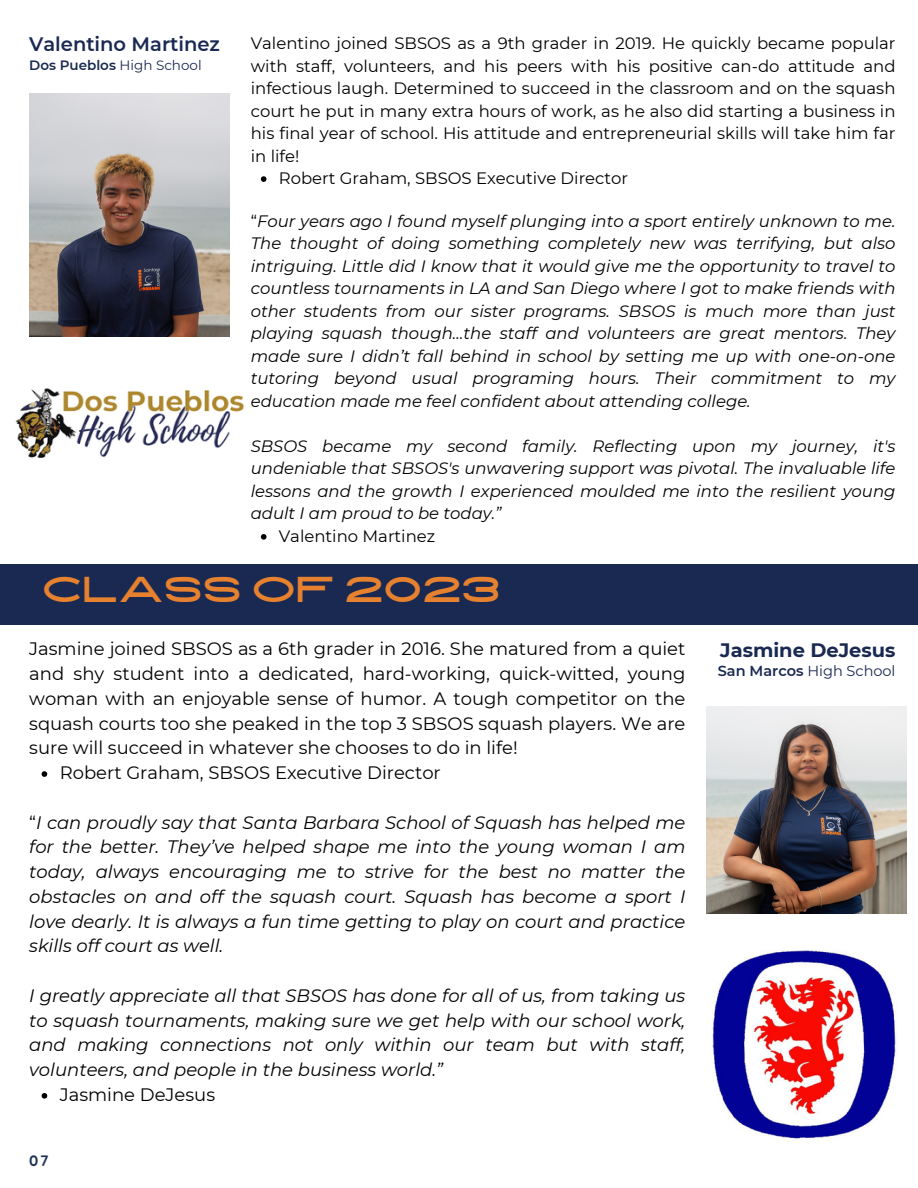
<style>
.page{position:relative;width:918px;height:1188px;background:#fff}
.page>*{position:absolute;margin:0;border:0;box-sizing:border-box;transform-origin:0 0}
.t1{font:36px "High Cruiser";color:#e5812f}
.t2{font:600 19.5px "Montserrat";color:#192951}
.t3{font:700 19.5px "Montserrat";color:#192951}
.t4{font:italic 18px/24.8px "Montserrat";color:#000;text-align:justify}
.t5{font:18px/24.8px "Montserrat";color:#000;text-align:justify}
.t6{font:italic 16.5px/22.5px "Montserrat";color:#000;text-align:justify}
.t7{font:16.5px/22.5px "Montserrat";color:#000;text-align:justify}
.t8{font:700 15px "Quicksand";color:#1d3155}
.t9{font:14.55px "Montserrat";color:#192951}
.t10{font:600 13.5px "Montserrat";color:#192951}
.s1{font-weight:400}
.s2{font-style:normal}
.s3{font-weight:600}
</style>
<div class="page">
<img style="left:29px;top:93px;width:200px;height:244px">
<img style="left:706px;top:707px;width:201px;height:207px">
<div style="left:0;top:564px;width:918px;height:60px;background:#192951"></div>
<img style="left:712px;top:950px;width:184px;height:191px">
<img style="left:15px;top:388px;width:229px;height:70px">
<svg style="left:261px;top:176px;width:5px;height:6px"></svg>
<svg style="left:261px;top:534px;width:5px;height:6px"></svg>
<svg style="left:42px;top:771px;width:5px;height:6px"></svg>
<svg style="left:42px;top:1093px;width:5px;height:6px"></svg>
<p class="t2" style="left:29px;top:32px;width:192px">Valentino Martinez</p>
<p class="t10" style="left:29px;top:57px;width:174px">Dos Pueblos <span class="s1">High School</span></p>
<p class="t7" style="left:251px;top:32px;width:646px">Valentino joined SBSOS as a 9th grader in 2019. He quickly became popular with staff, volunteers, and his peers with his positive can-do attitude and infectious laugh. Determined to succeed in the classroom and on the squash court he put in many extra hours of work, as he also did starting a business in his final year of school. His attitude and entrepreneurial skills will take him far in life!</p>
<p class="t7" style="left:279px;top:167px;width:351px">Robert Graham, SBSOS Executive Director</p>
<p class="t6" style="left:251px;top:210px;width:646px"><span class="s2">“</span>Four years ago I found myself plunging into a sport entirely unknown to me.<br>The thought of doing something completely new was terrifying, but also intriguing. Little did I know that it would give me the opportunity to travel to countless tournaments in LA and San Diego where I got to make friends with other students from our sister programs. SBSOS is much more than just playing squash though…the staff and volunteers are great mentors. They made sure I didn’t fall behind in school by setting me up with one-on-one tutoring beyond usual programing hours. Their commitment to my education made me feel confident about attending college.</p>
<p class="t6" style="left:251px;top:435px;width:646px">SBSOS became my second family. Reflecting upon my journey, it's undeniable that SBSOS's unwavering support was pivotal. The invaluable life lessons and the growth I experienced moulded me into the resilient young adult I am proud to be today.”</p>
<p class="t7" style="left:279px;top:525px;width:158px">Valentino Martinez</p>
<p class="t1" style="left:42px;top:570px;width:460px">CLASS OF 2023</p>
<p class="t5" style="left:29px;top:637px;width:658px">Jasmine joined SBSOS as a 6th grader in 2016. She matured from a quiet and shy student into a dedicated, hard-working, quick-witted, young woman with an enjoyable sense of humor. A tough competitor on the squash courts too she peaked in the top 3 SBSOS squash players. We are sure will succeed in whatever she chooses to do in life!</p>
<p class="t5" style="left:60px;top:760px;width:383px">Robert Graham, SBSOS Executive Director</p>
<p class="t4" style="left:29px;top:810px;width:658px"><span class="s2">“</span>I can proudly say that Santa Barbara School of Squash has helped me for the better. They’ve helped shape me into the young woman I am today, always encouraging me to strive for the best no matter the obstacles on and off the squash court. Squash has become a sport I love dearly. It is always a fun time getting to play on court and practice skills off court as well.</p>
<p class="t4" style="left:29px;top:983px;width:658px">I greatly appreciate all that SBSOS has done for all of us, from taking us to squash tournaments, making sure we get help with our school work, and making connections not only within our team but with staff, volunteers, and people in the business world.”</p>
<p class="t5" style="left:60px;top:1082px;width:157px">Jasmine DeJesus</p>
<p class="t8" style="left:29px;top:1151px;width:21px">07</p>
<p class="t3" style="left:720px;top:638px;width:177px">Jasmine DeJesus</p>
<p class="t9" style="left:718px;top:662px;width:179px"><span class="s3">San Marcos</span> High School</p>
</div>
